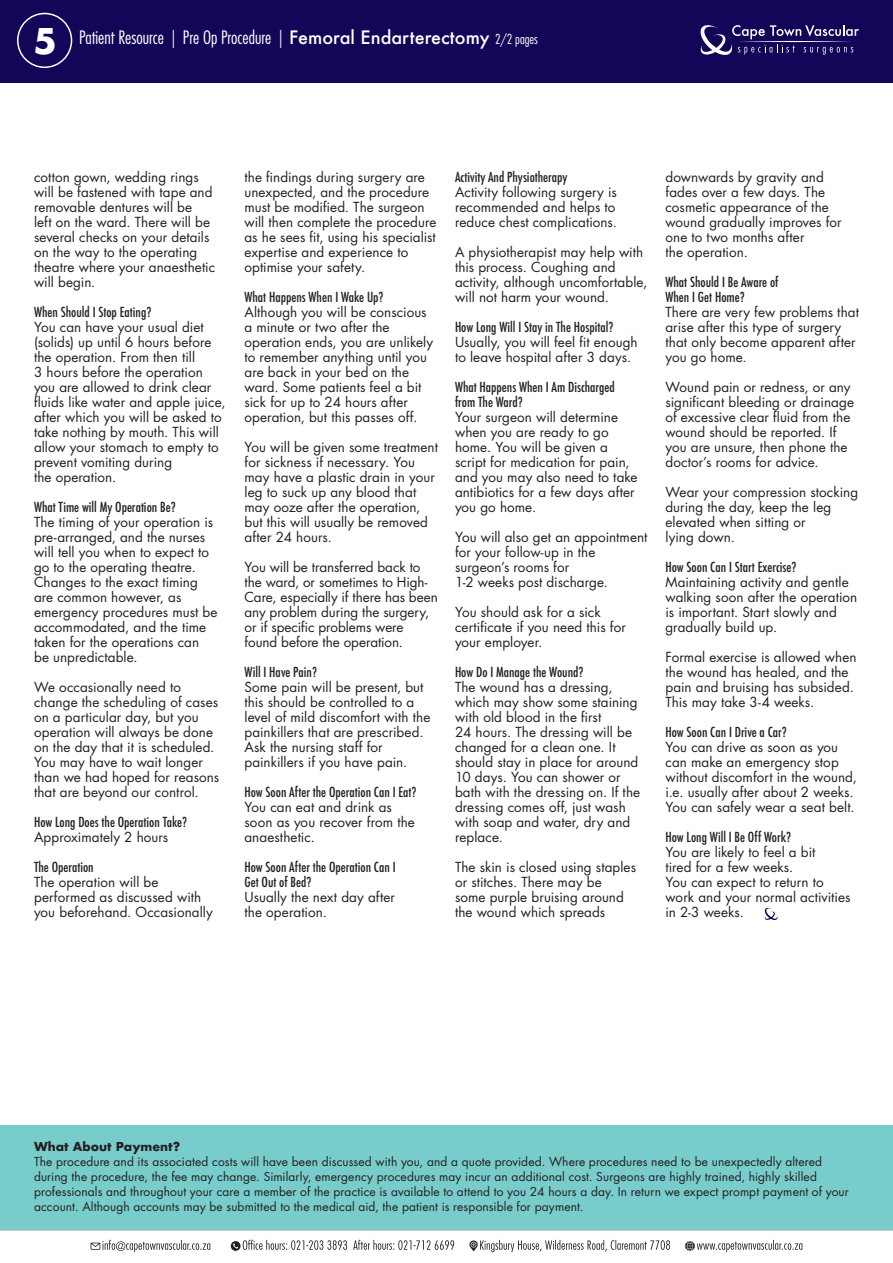
<style>
.page{position:relative;width:893px;height:1263px;background:#fff}
.page>*{position:absolute;margin:0;border:0;box-sizing:border-box;transform-origin:0 0}
.t1{font:700 34.5px "Futura";color:#fff}
.t2{font:300 condensed 18px "Futura Std";color:#fff}
.t3{font:13.5px/15px "Futura Std";letter-spacing:.005em;color:#231f20}
.t4{font:500 condensed 13.5px/15px "Futura";color:#231f20}
.t5{font:12px/15px "Futura Std";letter-spacing:.01em;color:#231f20}
.t6{font:700 12px "Futura";color:#231f20}
.s1{font-family:"Futura";font-weight:500;font-stretch:normal}
.s2{font-size:13.5px}
</style>
<div class="page">
<div style="left:0;top:0;width:893px;height:83px;background:#110658"></div>
<svg style="left:700px;top:25px;width:159px;height:30px"></svg>
<div style="left:17px;top:13px;width:55px;height:55px;border:2px solid #fff;border-radius:50%"></div>
<svg style="left:91px;top:1240px;width:119px;height:12px"></svg>
<svg style="left:231px;top:1240px;width:571px;height:12px"></svg>
<svg style="left:764px;top:908px;width:14px;height:12px"></svg>
<div style="left:0;top:1125px;width:893px;height:105px;background:#78cccb"></div>
<p class="t1" style="left:33px;top:16px;width:25px">5</p>
<p class="t2" style="left:79px;top:27px;width:460px">Patient Resource | Pre Op Procedure | <span class="s1">Femoral Endarterectomy</span> <span class="s2">2/2 pages</span></p>
<p class="t3" style="left:34px;top:170px;width:183px">cotton gown, wedding rings will be fastened with tape and removable dentures will be<br>left on the ward. There will be several checks on your details on the way to the operating theatre where your anaesthetic will begin.</p>
<p class="t4" style="left:34px;top:305px;width:119px">When Should I Stop Eating?</p>
<p class="t3" style="left:34px;top:320px;width:179px">You can have your usual diet (solids) up until 6 hours before the operation. From then till</p>
<p class="t3" style="left:34px;top:365px;width:193px">3 hours before the operation you are allowed to drink clear fluids like water and apple juice, after which you will be asked to take nothing by mouth. This will allow your stomach to empty to prevent vomiting during<br>the operation.</p>
<p class="t4" style="left:34px;top:500px;width:143px">What Time will My Operation Be?</p>
<p class="t3" style="left:34px;top:515px;width:185px">The timing of your operation is pre-arranged, and the nurses will tell you when to expect to go to the operating theatre.<br>Changes to the exact timing are common however, as emergency procedures must be accommodated, and the time taken for the operations can be unpredictable.</p>
<p class="t3" style="left:34px;top:680px;width:187px">We occasionally need to change the scheduling of cases on a particular day, but you operation will always be done on the day that it is scheduled.<br>You may have to wait longer than we had hoped for reasons that are beyond our control.</p>
<p class="t4" style="left:34px;top:815px;width:155px">How Long Does the Operation Take?</p>
<p class="t3" style="left:34px;top:830px;width:136px">Approximately 2 hours</p>
<p class="t4" style="left:34px;top:860px;width:61px">The Operation</p>
<p class="t3" style="left:34px;top:875px;width:180px">The operation will be performed as discussed with you beforehand. Occasionally</p>
<p class="t3" style="left:244px;top:170px;width:193px">the findings during surgery are unexpected, and the procedure must be modified. The surgeon will then complete the procedure as he sees fit, using his specialist expertise and experience to optimise your safety.</p>
<p class="t4" style="left:244px;top:290px;width:141px">What Happens When I Wake Up?</p>
<p class="t3" style="left:244px;top:305px;width:190px">Although you will be conscious a minute or two after the operation ends, you are unlikely to remember anything until you are back in your bed on the ward. Some patients feel a bit sick for up to 24 hours after operation, but this passes off.</p>
<p class="t3" style="left:244px;top:440px;width:195px">You will be given some treatment for sickness if necessary. You may have a plastic drain in your leg to suck up any blood that may ooze after the operation, but this will usually be removed after 24 hours.</p>
<p class="t3" style="left:244px;top:560px;width:195px">You will be transferred back to the ward, or sometimes to High-<br>Care, especially if there has been any problem during the surgery, or if specific problems were found before the operation.</p>
<p class="t4" style="left:244px;top:665px;width:74px">Will I Have Pain?</p>
<p class="t3" style="left:244px;top:680px;width:187px">Some pain will be present, but this should be controlled to a level of mild discomfort with the painkillers that are prescribed.<br>Ask the nursing staff for painkillers if you have pain.</p>
<p class="t4" style="left:244px;top:785px;width:174px">How Soon After the Operation Can I Eat?</p>
<p class="t3" style="left:244px;top:800px;width:172px">You can eat and drink as soon as you recover from the anaesthetic.</p>
<p class="t4" style="left:244px;top:860px;width:153px">How Soon After the Operation Can I<br>Get Out of Bed?</p>
<p class="t3" style="left:244px;top:890px;width:152px">Usually the next day after the operation.</p>
<p class="t4" style="left:455px;top:170px;width:114px">Activity And Physiotherapy</p>
<p class="t3" style="left:455px;top:185px;width:164px;text-align:justify">Activity following surgery is recommended and helps to reduce chest complications.</p>
<p class="t3" style="left:455px;top:245px;width:194px">A physiotherapist may help with this process. Coughing and activity, although uncomfortable, will not harm your wound.</p>
<p class="t4" style="left:455px;top:320px;width:160px">How Long Will I Stay in The Hospital?</p>
<p class="t3" style="left:455px;top:335px;width:184px">Usually, you will feel fit enough to leave hospital after 3 days.</p>
<p class="t4" style="left:455px;top:380px;width:161px">What Happens When I Am Discharged from The Ward?</p>
<p class="t3" style="left:455px;top:410px;width:184px">Your surgeon will determine when you are ready to go home. You will be given a script for medication for pain, and you may also need to take antibiotics for a few days after you go home.</p>
<p class="t3" style="left:455px;top:530px;width:194px">You will also get an appointment for your follow-up in the surgeon’s rooms for<br>1-2 weeks post discharge.</p>
<p class="t3" style="left:455px;top:605px;width:172px">You should ask for a sick certificate if you need this for your employer.</p>
<p class="t4" style="left:455px;top:665px;width:130px">How Do I Manage the Wound?</p>
<p class="t3" style="left:455px;top:680px;width:187px">The wound has a dressing, which may show some staining with old blood in the first<br>24 hours. The dressing will be changed for a clean one. It should stay in place for around<br>10 days. You can shower or bath with the dressing on. If the dressing comes off, just wash with soap and water, dry and replace.</p>
<p class="t3" style="left:455px;top:860px;width:183px">The skin is closed using staples or stitches. There may be<br>some purple bruising around the wound which spreads</p>
<p class="t3" style="left:665px;top:170px;width:178px">downwards by gravity and fades over a few days. The cosmetic appearance of the wound gradually improves for one to two months after<br>the operation.</p>
<p class="t4" style="left:665px;top:275px;width:115px">What Should I Be Aware of<br>When I Get Home?</p>
<p class="t3" style="left:665px;top:305px;width:195px">There are very few problems that arise after this type of surgery that only become apparent after you go home.</p>
<p class="t3" style="left:665px;top:380px;width:190px">Wound pain or redness, or any significant bleeding or drainage of excessive clear fluid from the wound should be reported. If you are unsure, then phone the doctor’s rooms for advice.</p>
<p class="t3" style="left:665px;top:485px;width:194px">Wear your compression stocking during the day, keep the leg elevated when sitting or<br>lying down.</p>
<p class="t4" style="left:665px;top:560px;width:133px">How Soon Can I Start Exercise?</p>
<p class="t3" style="left:665px;top:575px;width:193px">Maintaining activity and gentle walking soon after the operation is important. Start slowly and gradually build up.</p>
<p class="t3" style="left:665px;top:650px;width:193px">Formal exercise is allowed when the wound has healed, and the pain and bruising has subsided.<br>This may take 3-4 weeks.</p>
<p class="t4" style="left:665px;top:725px;width:123px">How Soon Can I Drive a Car?</p>
<p class="t3" style="left:665px;top:740px;width:193px">You can drive as soon as you can make an emergency stop without discomfort in the wound, i.e. usually after about 2 weeks.<br>You can safely wear a seat belt.</p>
<p class="t4" style="left:665px;top:830px;width:127px">How Long Will I Be Off Work?</p>
<p class="t3" style="left:665px;top:845px;width:187px">You are likely to feel a bit<br>tired for a few weeks.<br>You can expect to return to work and your normal activities in 2-3 weeks.</p>
<p class="t6" style="left:34px;top:1137px;width:148px">What About Payment?</p>
<p class="t5" style="left:34px;top:1154px;width:816px">The procedure and its associated costs will have been discussed with you, and a quote provided. Where procedures need to be unexpectedly altered during the procedure, the fee may change. Similarly, emergency procedures may incur an additional cost. Surgeons are highly trained, highly skilled professionals and throughout your care a member of the practice is available to attend to you 24 hours a day. In return we expect prompt payment of your account. Although accounts may be submitted to the medical aid, the patient is responsible for payment.</p>
</div>
